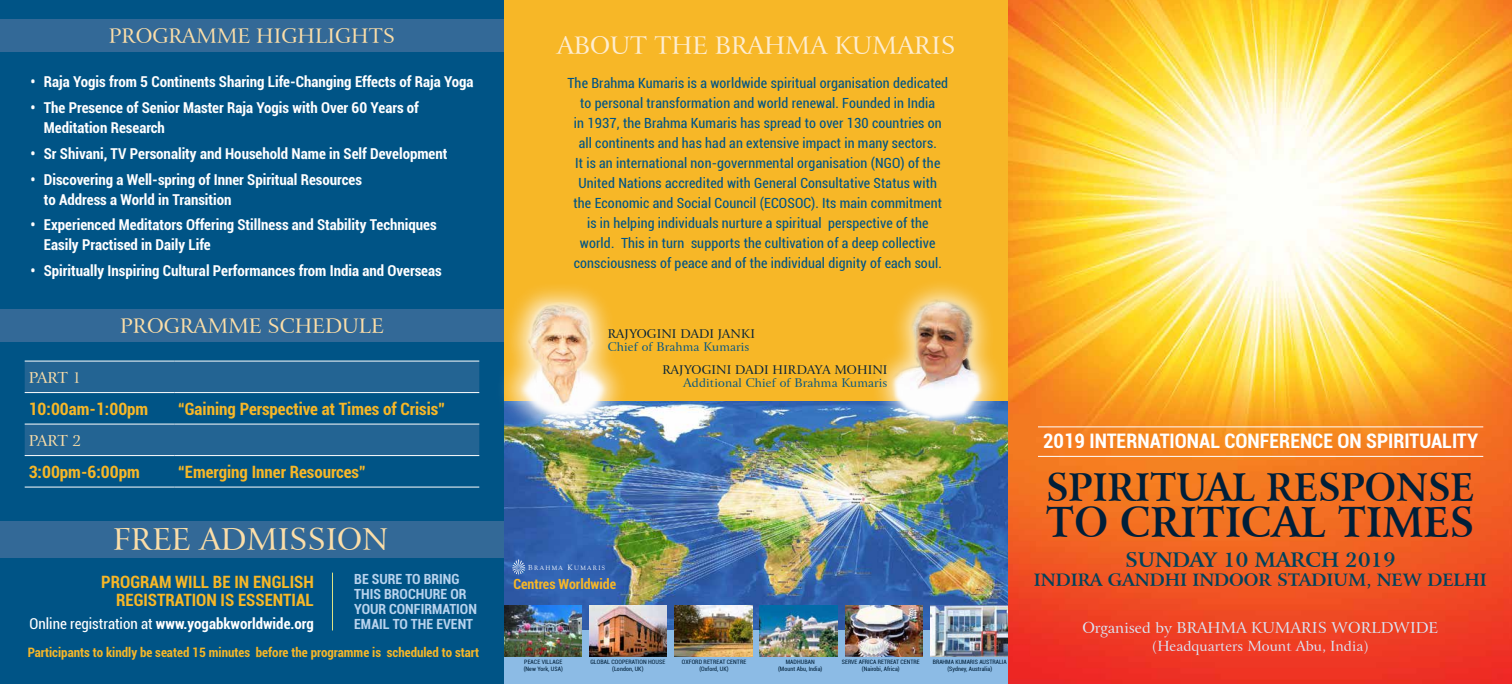
<style>
.page{position:relative;width:1512px;height:684px;background:#fff}
.page>*{position:absolute;margin:0;border:0;box-sizing:border-box;transform-origin:0 0}
.t1{font:700 41px "Arrus BT";color:#001f39;scale:.95 1}
.t2{font:700 38px "Arrus BT";color:#001f39;scale:.95 1}
.t3{font:30px "Arrus BT";color:#fcdea8}
.t4{font:24px "Arrus BT";color:#feedd0}
.t5{font:700 condensed 20px "Roboto";color:#fff}
.t6{font:20px "Arrus BT";color:#fcdea8}
.t7{font:700 20px "Arrus BT";color:#00425c}
.t8{font:700 condensed 17px "Roboto";color:#f7b727}
.t9{font:700 17px "Arrus BT";color:#00425c}
.t10{font:700 condensed 15px/20px "Roboto";color:#fff}
.t11{font:15px "Arrus BT";color:#dae6f6}
.t12{font:15px "Arrus BT";letter-spacing:-.025em;color:#fcdea8}
.t13{font:condensed 14px/20px "Roboto";letter-spacing:.01em;color:#005486;text-align:center}
.t14{font:700 condensed 14px/15px "Roboto";color:#b8d3ee}
.t15{font:14px "Arrus BT";color:#dae6f6}
.t16{font:700 condensed 14px "Roboto";color:#f7b727}
.t17{font:700 condensed 13px "Roboto";color:#f7b727}
.t18{font:12px "Arrus BT";letter-spacing:.01em;color:#005486}
.t19{font:12px "Arrus BT";letter-spacing:.01em;color:#001f39}
.t20{font:6.5px "Goudy Old Style T";letter-spacing:.2em;color:#fff}
.t21{font:condensed 6px/7px "Roboto";letter-spacing:.01em;color:#001f39;text-align:center}
.s1{font-weight:400}
.s2{font-size:7.5px}
.s3{font-size:7.9px}
</style>
<div class="page">
<img style="left:1009px;top:0;width:503px;height:684px">
<div style="left:0;top:0;width:504px;height:684px;background:#005486"></div>
<div style="left:0;top:19px;width:504px;height:32px;background:#336997"></div>
<div style="left:0;top:309px;width:504px;height:32px;background:#336997"></div>
<svg style="left:25px;top:362px;width:454px;height:93px;fill:#236493"></svg>
<hr style="left:25px;top:361px;width:149px;height:1px;background:#fff">
<hr style="left:174px;top:361px;width:305px;height:1px;background:#fff">
<hr style="left:25px;top:392px;width:149px;height:1px;background:#fff">
<hr style="left:174px;top:392px;width:305px;height:1px;background:#fff">
<hr style="left:25px;top:424px;width:149px;height:1px;background:#fff">
<hr style="left:174px;top:424px;width:305px;height:1px;background:#fff">
<hr style="left:25px;top:455px;width:149px;height:1px;background:#fff">
<hr style="left:174px;top:455px;width:305px;height:1px;background:#fff">
<hr style="left:25px;top:487px;width:149px;height:1px;background:#fff">
<hr style="left:174px;top:487px;width:305px;height:1px;background:#fff">
<div style="left:504px;top:0;width:504px;height:684px;background:#f7b727"></div>
<div style="left:504px;top:546px;width:504px;height:138px;background:#8cbbe5"></div>
<img style="left:504px;top:401px;width:504px;height:228px">
<img style="left:504px;top:605px;width:78px;height:52px">
<img style="left:589px;top:605px;width:78px;height:52px">
<img style="left:675px;top:605px;width:77px;height:52px">
<img style="left:760px;top:605px;width:77px;height:52px">
<img style="left:845px;top:605px;width:78px;height:52px">
<img style="left:930px;top:605px;width:78px;height:52px">
<svg style="left:512px;top:560px;width:13px;height:14px"></svg>
<div style="left:497px;top:281px;width:132px;height:162px;background:#fff;opacity:.75"></div>
<img style="left:509px;top:302px;width:103px;height:120px">
<div style="left:870px;top:278px;width:134px;height:164px;background:#fff;opacity:.75"></div>
<img style="left:888px;top:297px;width:99px;height:125px">
<hr style="left:1038px;top:427px;width:445px;height:1px;background:#fff">
<hr style="left:1038px;top:456px;width:445px;height:1px;background:#fff">
<div style="left:0;top:521px;width:504px;height:37px;background:#336997"></div>
<hr style="left:332px;top:573px;width:1px;height:57px;background:#dde284">
<h3 class="t6" style="left:109px;top:23px;width:288px">PRO GRAMME HIGHLIGHTS</h3>
<p class="t10" style="left:30px;top:71px;width:445px">• Raja Yogis from 5 Continents Sharing Life-Changing Effects of Raja Yoga</p>
<p class="t10" style="left:44px;top:97px;width:377px;text-indent:-14px">• The Presence of Senior Master Raja Yogis with Over 60 Years of<br>Meditation Research</p>
<p class="t10" style="left:30px;top:143px;width:419px">• Sr Shivani, TV Personality and Household Name in Self Development</p>
<p class="t10" style="left:44px;top:169px;width:320px;text-indent:-13px">• Discovering a Well-spring of Inner Spiritual Resources to Address a World in Transition</p>
<p class="t10" style="left:44px;top:214px;width:394px;text-indent:-14px">• Experienced Meditators Offering Stillness and Stability Techniques<br>Easily Practised in Daily Life</p>
<p class="t10" style="left:30px;top:260px;width:413px">• Spiritually Inspiring Cultural Performances from India and Overseas</p>
<h3 class="t6" style="left:120px;top:313px;width:265px">PROGRAMME SCHEDULE</h3>
<p class="t12" style="left:29px;top:368px;width:54px">PART 1</p>
<p class="t8" style="left:29px;top:397px;width:121px">10:00am-1:00pm</p>
<p class="t8" style="left:178px;top:397px;width:268px">“Gaining Perspective at Times of Crisis”</p>
<p class="t12" style="left:29px;top:431px;width:54px">PART 2</p>
<p class="t8" style="left:29px;top:460px;width:113px">3:00pm-6:00pm</p>
<p class="t8" style="left:178px;top:460px;width:189px">“Emerging Inner Resources”</p>
<h3 class="t3" style="left:113px;top:521px;width:277px">FREE ADMISSION</h3>
<p class="t8" style="left:101px;top:570px;width:19px">Programwill</p>
<p class="t8" style="left:213px;top:570px;width:16px">bein</p>
<p class="t8" style="left:253px;top:570px;width:62px">ENGLISH</p>
<p class="t8" style="left:116px;top:588px;width:19px">Registrationisessential</p>
<p class="t10" style="left:30px;top:613px;width:286px"><span class="s1">Online registration at</span> www.yogabkworldwide.org</p>
<p class="t14" style="left:354px;top:571px;width:124px">BE SURE TO BRING<br>THIS BROCHURE OR<br>YOUR CONFIRMATION<br>EMAIL TO THE EVENT</p>
<p class="t17" style="left:28px;top:643px;width:453px">Participants to kindly be seated 15 minutes before the programme is scheduled to start</p>
<h3 class="t4" style="left:557px;top:31px;width:19px">ABO</h3>
<h3 class="t4" style="left:610px;top:31px;width:347px">UT THE BRAHMA KUMARIS</h3>
<p class="t13" style="left:567px;top:73px;width:382px">The Brahma Kumaris is a worldwide spiritual organisation dedicated to personal transformation and world renewal. Founded in India<br>in 1937, the Brahma Kumaris has spread to over 130 countries on all continents and has had an extensive impact in many sectors.<br>It is an international non-governmental organisation (NGO) of the United Nations accredited with General Consultative Status with<br>the Economic and Social Council (ECOSOC). Its main commitment is in helping individuals nurture a spiritual perspective of the<br>world. This in turn supports the cultivation of a deep collective consciousness of peace and of the individual dignity of each soul.</p>
<p class="t19" style="left:608px;top:326px;width:149px">RAJYO GINI DADI JANKI</p>
<p class="t18" style="left:608px;top:339px;width:143px">CHIEF OF BRAHMA KUMARIS</p>
<p class="t19" style="left:663px;top:362px;width:226px">RAJYOGINI DADI HIRDAYA MOHINI</p>
<p class="t18" style="left:683px;top:375px;width:206px">ADDITIONAL CHIEF OF BRAHMA KUMARIS</p>
<p class="t20" style="left:528px;top:564px;width:79px"><span class="s2">B</span>RAHMA <span class="s3">K</span>UMARIS</p>
<p class="t16" style="left:513px;top:574px;width:104px">Centres Worldwide</p>
<p class="t21" style="left:524px;top:658px;width:41px;text-align:left">Peace Village (New York, USA)</p>
<p class="t21" style="left:590px;top:658px;width:29px">Global Coope</p>
<p class="t21" style="left:628px;top:658px;width:11px">ration</p>
<p class="t21" style="left:648px;top:658px;width:8px">House</p>
<p class="t21" style="left:612px;top:665px;width:33px">(London, UK)</p>
<p class="t21" style="left:682px;top:658px;width:65px">Oxford Retreat Centre (Oxford, UK)</p>
<p class="t21" style="left:778px;top:658px;width:46px">Madhuban (Mount Abu, India)</p>
<p class="t21" style="left:842px;top:658px;width:79px">Serve Africa Retreat Centre (Nairobi, Africa)</p>
<p class="t21" style="left:933px;top:658px;width:51px">Brahma KUmaris Aust</p>
<p class="t21" style="left:992px;top:658px;width:16px">ralia</p>
<p class="t21" style="left:947px;top:665px;width:46px">(Sydney, Australia)</p>
<h3 class="t5" style="left:1043px;top:427px;width:63px">2019 International</h3>
<h3 class="t5" style="left:1225px;top:427px;width:56px">Conferenceon</h3>
<h3 class="t5" style="left:1366px;top:427px;width:21px">Spirit</h3>
<h3 class="t5" style="left:1419px;top:427px;width:23px">uality</h3>
<h2 class="t2" style="left:1046px;top:463px;width:453px">SPIRITUAL RESPONSE</h2>
<h1 class="t1" style="left:1046px;top:496px;width:447px">TO CRITICAL TIMES</h1>
<h3 class="t7" style="left:1125px;top:547px;width:272px">SUNDAY 10 MARCH 2019</h3>
<p class="t9" style="left:1034px;top:569px;width:453px">INDIRA GANDHI INDOOR STADIUM, NEW DELHI</p>
<p class="t11" style="left:1082px;top:619px;width:357px">ORGANISED BY BRAHMA KUMARIS WO RLDWIDE</p>
<p class="t15" style="left:1152px;top:638px;width:219px">(HEADQUARTERS MOUNT ABU, INDIA)</p>
</div>
